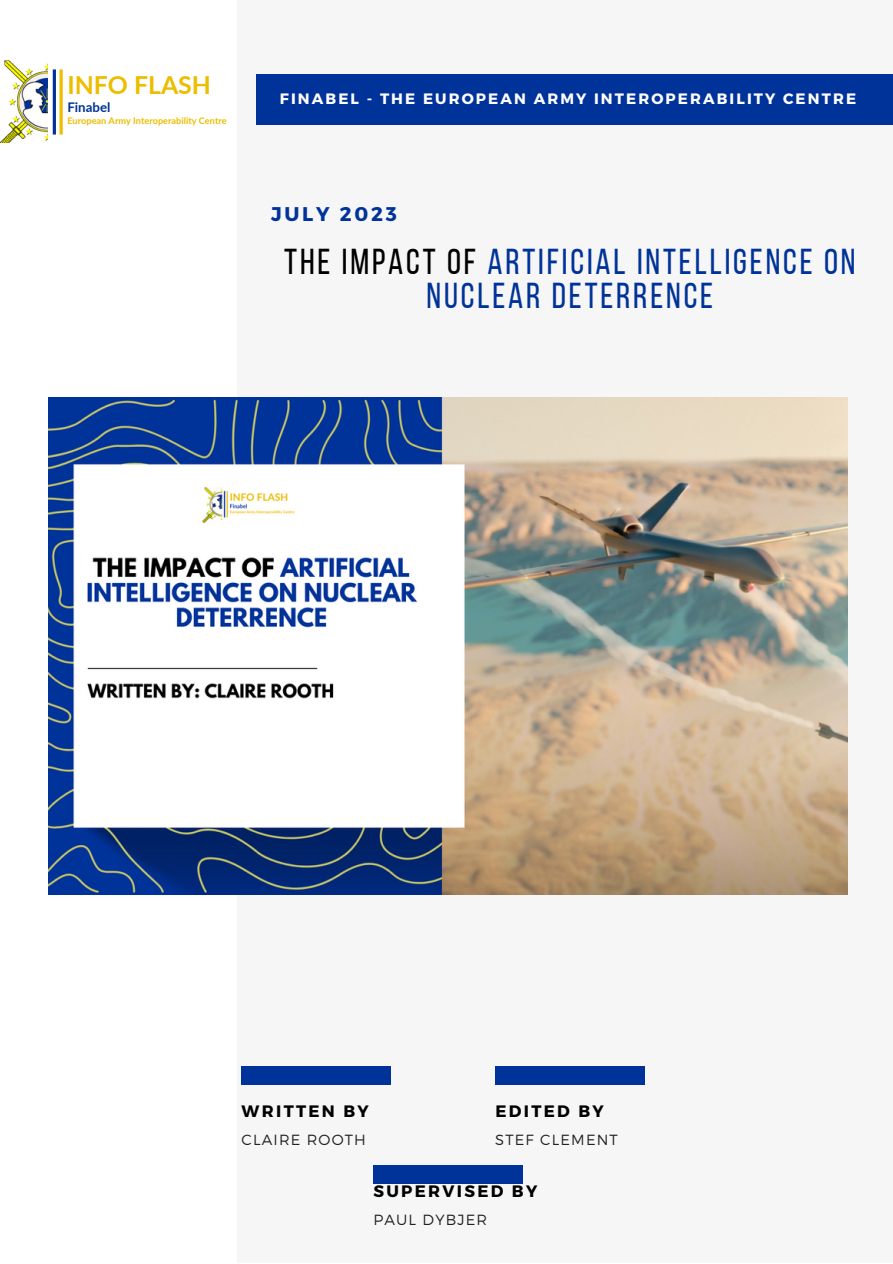
<style>
.page{position:relative;width:893px;height:1264px;background:#fff}
.page>*{position:absolute;margin:0;border:0;box-sizing:border-box;transform-origin:0 0}
.t1{font:35.85px/33.8px "Bebas Neue";letter-spacing:.08em;color:#039;text-align:center}
.t2{font:700 24.9px "Lato";color:#edbd00}
.t3{font:700 19.8px "Montserrat";letter-spacing:.14em;color:#039}
.t4{font:700 16.5px "Montserrat";letter-spacing:.14em;color:#000}
.t5{font:700 15px "Montserrat";letter-spacing:.14em;color:#fff}
.t6{font:300 14.7px "Montserrat";letter-spacing:.08em;color:#222}
.t7{font:700 13.35px "Lato";color:#039}
.t8{font:700 9.15px "Lato";color:#edbd00}
.s1{color:#000}
</style>
<div class="page">
<div style="left:0;top:0;width:892px;height:1262px;background:#f6f6f6"></div>
<div style="left:0;top:0;width:236px;height:1262px;background:#fff"></div>
<img style="left:48px;top:398px;width:799px;height:496px">
<div style="left:241px;top:1066px;width:150px;height:18px;background:#039"></div>
<div style="left:257px;top:74px;width:635px;height:51px;background:#039"></div>
<img style="left:0;top:60px;width:48px;height:83px">
<div style="left:16px;top:31px;width:64px;height:32px;background:#fff"></div>
<svg style="left:53px;top:69px;width:10px;height:66px"></svg>
<div style="left:495px;top:1066px;width:149px;height:18px;background:#039"></div>
<div style="left:373px;top:1165px;width:150px;height:18px;background:#039"></div>
<p class="t2" style="left:67px;top:69px;width:145px">INFO FLASH</p>
<p class="t8" style="left:67px;top:115px;width:161px">European Army Interoperability Centre</p>
<p class="t7" style="left:67px;top:99px;width:45px">Finabel</p>
<p class="t5" style="left:280px;top:89px;width:577px">FINABEL - THE EUROPEAN ARMY INTEROPERABILITY CENTRE</p>
<p class="t3" style="left:271px;top:201px;width:127px">JULY 2023</p>
<p class="t1" style="left:284px;top:248px;width:573px"><span class="s1">THE IMPACT OF</span> ARTIFICIAL INTELLIGENCE ON<br>NUCLEAR DETERRENCE</p>
<p class="t4" style="left:242px;top:1100px;width:129px">WRITTEN BY</p>
<p class="t6" style="left:241px;top:1129px;width:126px">CLAIRE ROOTH</p>
<p class="t4" style="left:495px;top:1100px;width:110px">EDITED BY</p>
<p class="t6" style="left:495px;top:1129px;width:124px">STEF CLEMENT</p>
<p class="t4" style="left:373px;top:1180px;width:165px">SUPERVISED BY</p>
<p class="t6" style="left:373px;top:1210px;width:115px">PAUL DYBJER</p>
</div>
